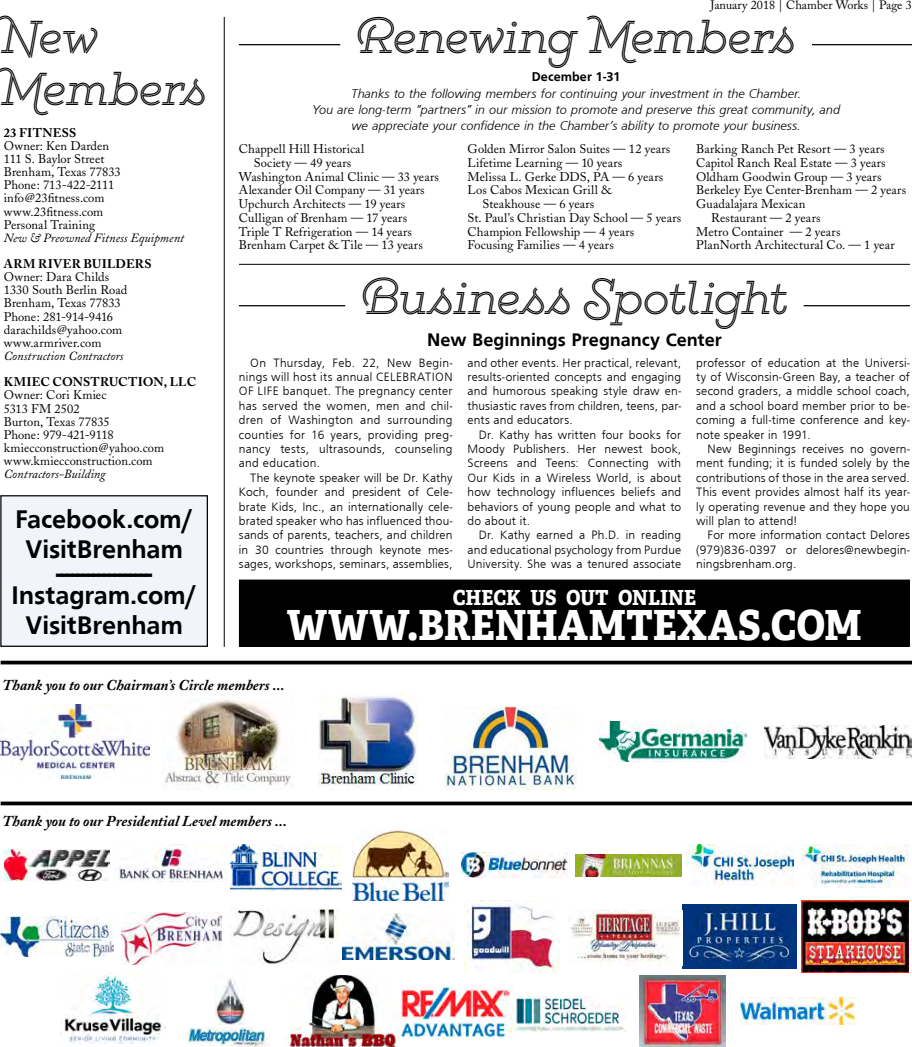
<style>
.page{position:relative;width:912px;height:1047px;background:#fff}
.page>*{position:absolute;margin:0;border:0;box-sizing:border-box;transform-origin:0 0}
.t1{font:700 53.62px "Adelle";color:#fff;scale:.87 1}
.t2{font:300 41.25px/52.5px "Gist";letter-spacing:-.005em;color:#000}
.t3{font:700 30px "Frugal Sans";color:#000}
.t4{font:700 26.88px "Adelle";letter-spacing:-.005em;color:#fff;scale:.87 1}
.t5{font:700 26.25px/30px "Frugal Sans";letter-spacing:-.005em;color:#000;text-align:center}
.t6{font:700 18.75px "Frugal Sans";color:#000}
.t7{font:italic 700 15px "Adobe Caslon";letter-spacing:.005em;color:#000}
.t8{font:italic 300 13.12px/16.2px "Frugal Sans";letter-spacing:-.005em;color:#000;text-align:center}
.t9{font:700 13.12px "Frugal Sans";letter-spacing:.005em;color:#000}
.t10{font:300 12.5px/14.4px "Frugal Sans";letter-spacing:.01em;color:#000;text-align:justify}
.t11{font:12.5px/13.1px "Adobe Caslon";letter-spacing:.01em;color:#000}
.t12{font:italic 12.5px "Adobe Caslon";letter-spacing:.005em;color:#000}
.t13{font:700 12.5px "Adobe Caslon";letter-spacing:.02em;color:#000}
.t14{font:12.25px "Adobe Caslon";color:#000}
</style>
<div class="page">
<svg style="left:1px;top:660px;width:910px;height:4px;background:#2c2c2c"></svg>
<svg style="left:1px;top:801px;width:910px;height:4px;background:#242424"></svg>
<img style="left:5px;top:849px;width:105px;height:31px">
<img style="left:0;top:704px;width:150px;height:74px">
<img style="left:0;top:916px;width:114px;height:40px">
<img style="left:122px;top:912px;width:100px;height:52px">
<img style="left:682px;top:904px;width:114px;height:64px">
<img style="left:461px;top:852px;width:106px;height:25px">
<img style="left:599px;top:721px;width:147px;height:40px">
<img style="left:399px;top:985px;width:113px;height:52px">
<img style="left:285px;top:975px;width:114px;height:71px">
<img style="left:61px;top:972px;width:104px;height:71px">
<img style="left:801px;top:900px;width:107px;height:71px">
<img style="left:512px;top:996px;width:114px;height:35px">
<img style="left:318px;top:694px;width:99px;height:95px">
<img style="left:165px;top:699px;width:126px;height:87px">
<img style="left:230px;top:908px;width:108px;height:56px">
<img style="left:575px;top:854px;width:106px;height:21px">
<img style="left:764px;top:725px;width:147px;height:32px">
<img style="left:639px;top:975px;width:86px;height:71px">
<img style="left:230px;top:844px;width:112px;height:46px">
<img style="left:117px;top:844px;width:109px;height:37px">
<img style="left:343px;top:913px;width:111px;height:46px">
<img style="left:464px;top:900px;width:95px;height:71px">
<img style="left:740px;top:997px;width:113px;height:27px">
<img style="left:352px;top:830px;width:96px;height:69px">
<img style="left:188px;top:1027px;width:81px;height:19px">
<img style="left:215px;top:978px;width:29px;height:46px">
<img style="left:686px;top:844px;width:107px;height:41px">
<img style="left:801px;top:844px;width:107px;height:43px">
<img style="left:570px;top:910px;width:112px;height:55px">
<img style="left:444px;top:706px;width:132px;height:83px">
<hr style="left:239px;top:44px;width:672px;height:1px;background:#000">
<hr style="left:340px;top:43px;width:471px;height:4px;background:#fff">
<hr style="left:239px;top:305px;width:670px;height:1px;background:#000">
<hr style="left:345px;top:304px;width:458px;height:3px;background:#fff">
<hr style="left:239px;top:264px;width:670px;height:1px;background:#000">
<hr style="left:224px;top:17px;width:1px;height:629px;background:#000">
<div style="left:1px;top:495px;width:206px;height:151px;background:#f1f5fa"></div>
<div style="left:0;top:495px;width:208px;height:151px;border:1px solid #000"></div>
<div style="left:239px;top:580px;width:670px;height:66px;background:#000"></div>
<div style="left:239px;top:579px;width:670px;height:67px;border:1px solid #000"></div>
<p class="t14" style="left:710px;top:-2px;width:203px">January 2018 | Chamber Works | Page 3</p>
<h2 class="t2" style="left:1px;top:12px;width:208px">New<br>Members</h2>
<h2 class="t2" style="left:355px;top:12px;width:443px">Renewing Members</h2>
<p class="t9" style="left:531px;top:69px;width:90px">December 1-31</p>
<p class="t8" style="left:312px;top:85px;width:529px">Thanks to the following members for continuing your investment in the Chamber.<br>You are long-term “partners” in our mission to promote and preserve this great community, and we appreciate your confidence in the Chamber’s ability to promote your business.</p>
<p class="t11" style="left:239px;top:142px;width:127px">Chappell Hill Historical</p>
<p class="t11" style="left:254px;top:156px;width:99px">Society — 49 years</p>
<p class="t11" style="left:239px;top:170px;width:201px">Washington Animal Clinic — 33 years</p>
<p class="t11" style="left:239px;top:184px;width:187px">Alexander Oil Company — 31 years</p>
<p class="t11" style="left:239px;top:197px;width:168px">Upchurch Architects — 19 years</p>
<p class="t11" style="left:239px;top:211px;width:170px">Culligan of Brenham — 17 years</p>
<p class="t11" style="left:239px;top:225px;width:175px">Triple T Refrigeration — 14 years</p>
<p class="t11" style="left:239px;top:239px;width:185px">Brenham Carpet &amp; Tile — 13 years</p>
<p class="t13" style="left:4px;top:125px;width:74px">23 FITNESS</p>
<p class="t11" style="left:4px;top:139px;width:118px">Owner: Ken Darden<br>111 S. Baylor Street<br>Brenham, Texas 77833<br>Phone: 713-422-2111 info@23fitness.com www.23fitness.com<br>Personal Training</p>
<p class="t12" style="left:4px;top:231px;width:182px">New &amp; Preowned Fitness Equipment</p>
<p class="t13" style="left:4px;top:256px;width:149px">ARM RIVER BUILDERS</p>
<p class="t11" style="left:4px;top:270px;width:125px">Owner: Dara Childs<br>1330 South Berlin Road<br>Brenham, Texas 77833<br>Phone: 281-914-9416 darachilds@yahoo.com www.armriver.com</p>
<p class="t12" style="left:4px;top:349px;width:121px">Construction Contractors</p>
<p class="t13" style="left:4px;top:374px;width:194px">KMIEC CONSTRUCTION, LLC</p>
<p class="t11" style="left:4px;top:388px;width:162px">Owner: Cori Kmiec<br>5313 FM 2502<br>Burton, Texas 77835<br>Phone: 979-421-9118 kmiecconstruction@yahoo.com www.kmiecconstruction.com</p>
<p class="t12" style="left:4px;top:467px;width:103px">Contractors-Building</p>
<p class="t11" style="left:467px;top:142px;width:204px">Golden Mirror Salon Suites — 12 years</p>
<p class="t11" style="left:467px;top:156px;width:156px">Lifetime Learning — 10 years</p>
<p class="t11" style="left:467px;top:170px;width:197px">Melissa L. Gerke DDS, PA — 6 years</p>
<p class="t11" style="left:467px;top:184px;width:145px">Los Cabos Mexican Grill &amp;</p>
<p class="t11" style="left:482px;top:197px;width:113px">Steakhouse — 6 years</p>
<p class="t11" style="left:467px;top:211px;width:215px">St. Paul’s Christian Day School — 5 years</p>
<p class="t11" style="left:467px;top:225px;width:168px">Champion Fellowship — 4 years</p>
<p class="t11" style="left:467px;top:239px;width:148px">Focusing Families — 4 years</p>
<p class="t11" style="left:696px;top:142px;width:190px">Barking Ranch Pet Resort — 3 years</p>
<p class="t11" style="left:696px;top:156px;width:191px">Capitol Ranch Real Estate — 3 years</p>
<p class="t11" style="left:696px;top:170px;width:187px">Oldham Goodwin Group — 3 years</p>
<p class="t11" style="left:696px;top:184px;width:211px">Berkeley Eye Center-Brenham — 2 years</p>
<p class="t11" style="left:696px;top:197px;width:111px">Guadalajara Mexican</p>
<p class="t11" style="left:711px;top:211px;width:111px">Restaurant — 2 years</p>
<p class="t11" style="left:696px;top:225px;width:146px">Metro Container — 2 years</p>
<p class="t11" style="left:696px;top:239px;width:200px">PlanNorth Architectural Co. — 1 year</p>
<h2 class="t2" style="left:360px;top:273px;width:430px">Business Spotlight</h2>
<p class="t10" style="left:239px;top:355px;width:215px;text-indent:11px">On Thursday, Feb. 22, New Begin&shy;nings will host its annual CELEBRATION OF LIFE banquet. The pregnancy center has served the women, men and chil&shy;dren of Washington and surrounding counties for 16 years, providing preg&shy;nancy tests, ultrasounds, counseling and education.</p>
<p class="t10" style="left:239px;top:470px;width:215px;text-indent:11px">The keynote speaker will be Dr. Kathy Koch, founder and president of Cele&shy;brate Kids, Inc., an internationally cele&shy;brated speaker who has influenced thou&shy;sands of parents, teachers, and children in 30 countries through keynote mes&shy;sages, workshops, seminars, assemblies,</p>
<h3 class="t6" style="left:427px;top:329px;width:296px">New Beginnings Pregnancy Center</h3>
<p class="t10" style="left:696px;top:355px;width:215px">professor of education at the Universi&shy;ty of Wisconsin-Green Bay, a teacher of second graders, a middle school coach, and a school board member prior to be&shy;coming a full-time conference and key&shy;note speaker in 1991.</p>
<p class="t10" style="left:696px;top:441px;width:215px;text-indent:11px">New Beginnings receives no govern&shy;ment funding; it is funded solely by the contributions of those in the area served.<br>This event provides almost half its year&shy;ly operating revenue and they hope you will plan to attend!</p>
<p class="t10" style="left:696px;top:527px;width:215px;text-indent:11px">For more information contact Delores (979)836-0397 or delores@newbegin&shy;ningsbrenham.org.</p>
<p class="t10" style="left:467px;top:355px;width:215px">and other events. Her practical, relevant, results-oriented concepts and engaging and humorous speaking style draw en&shy;thusiastic raves from children, teens, par&shy;ents and educators.</p>
<p class="t10" style="left:467px;top:427px;width:215px;text-indent:11px">Dr. Kathy has written four books for Moody Publishers. Her newest book, Screens and Teens: Connecting with Our Kids in a Wireless World, is about how technology influences beliefs and behaviors of young people and what to do about it.</p>
<p class="t10" style="left:467px;top:527px;width:215px;text-indent:11px">Dr. Kathy earned a Ph.D. in reading and educational psychology from Purdue University. She was a tenured associate</p>
<h3 class="t5" style="left:15px;top:503px;width:179px">Facebook.com/<br>VisitBrenham</h3>
<h3 class="t3" style="left:56px;top:555px;width:98px">------------------</h3>
<h3 class="t5" style="left:11px;top:579px;width:187px">Instagram.com/<br>VisitBrenham</h3>
<h3 class="t4" style="left:452px;top:578px;width:281px">check us out online</h3>
<h1 class="t1" style="left:287px;top:586px;width:662px">www.brenhamtexas.com</h1>
<p class="t7" style="left:2px;top:676px;width:283px">Thank you to our Chairman’s Circle members ...</p>
<p class="t7" style="left:2px;top:812px;width:286px">Thank you to our Presidential Level members ...</p>
</div>
